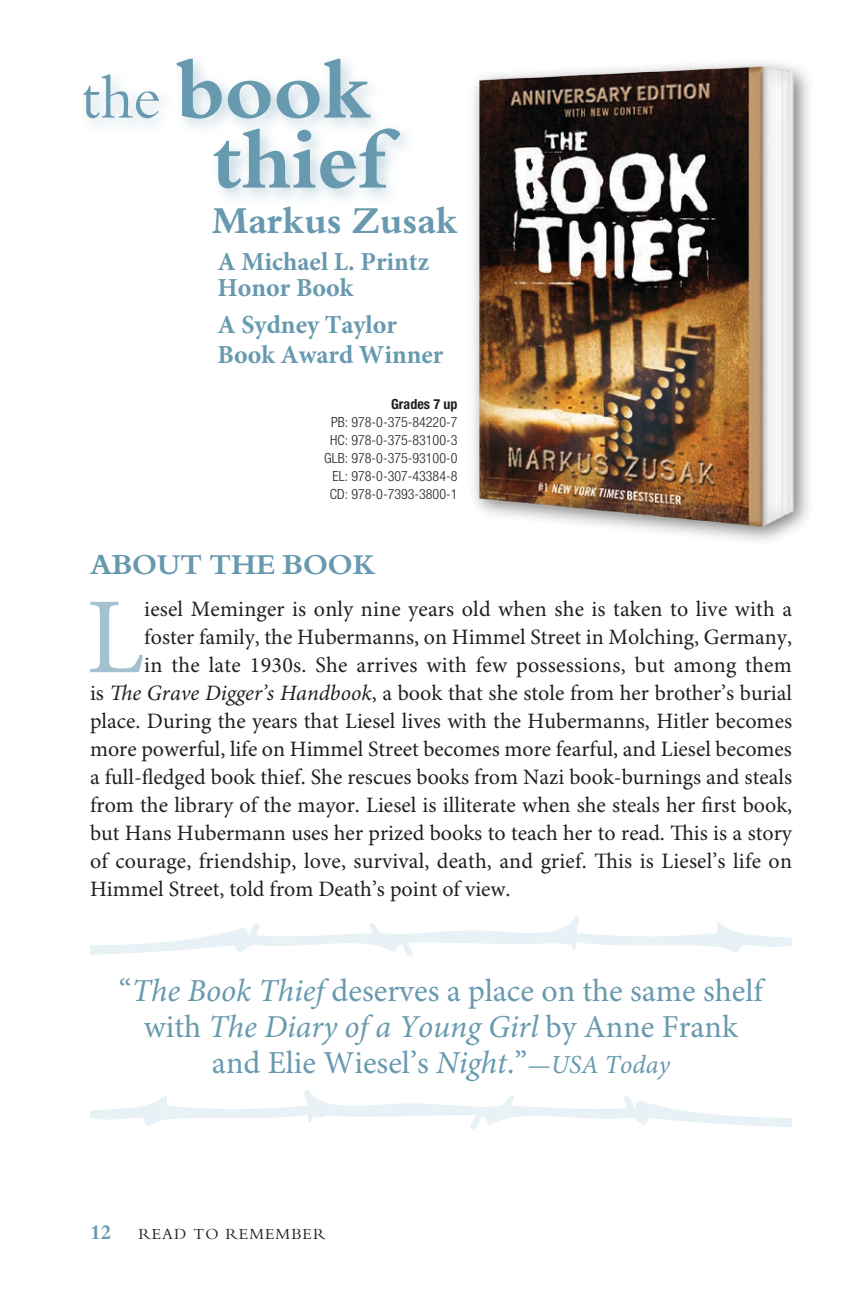
<style>
.page{position:relative;width:864px;height:1296px;background:#fff}
.page>*{position:absolute;margin:0;border:0;box-sizing:border-box;transform-origin:0 0}
.t1{font:108.2px "Minion Pro";color:#a3c1d1}
.t2{font:700 82px/70px "Bergamo";color:#6799af;text-align:right}
.t3{font:700 37px "Bergamo";color:#6799af}
.t4{font:32px/36px "Minion Pro";color:#6799af;text-align:center}
.t5{font:700 28px "Bergamo";color:#6799af}
.t6{font:700 26px/26px "Minion Pro";color:#6799af}
.t7{font:22px "Minion Pro";color:#231f20}
.t8{font:700 20px "Bergamo";color:#6799af}
.t9{font:15px "Bergamo";letter-spacing:.065em;color:#231f20}
.t10{font:300 condensed 14px/18px "Helvetica Neue";color:#231f20;text-align:center}
.t11{font:700 condensed 14px "Helvetica Neue";color:#231f20}
.s1{font-weight:400;font-size:60px}
.s2{font-style:italic}
.s3{font-style:italic;font-size:26px}
</style>
<div class="page">
<div style="left:469px;top:56px;width:345px;height:490px;background:#231f20;opacity:.6"></div>
<img style="left:469px;top:56px;width:333px;height:487px">
<div style="left:77px;top:52px;width:341px;height:154px;background:#6799af;opacity:.4"></div>
<h2 class="t2" style="left:81px;top:56px;width:307px"><span class="s1">the</span> book thief</h2>
<h3 class="t3" style="left:212px;top:199px;width:247px">Markus Zusak</h3>
<p class="t6" style="left:218px;top:250px;width:213px">A Michael L. Printz<br>Honor Book</p>
<p class="t6" style="left:218px;top:311px;width:227px;line-height:30px">A Sydney Taylor<br>Book Award Winner</p>
<p class="t11" style="left:391px;top:395px;width:68px">Grades 7 up</p>
<p class="t10" style="left:324px;top:413px;width:135px">PB: 978-0-375-84220-7<br>HC: 978-0-375-83100-3<br>GLB: 978-0-375-93100-0<br>EL: 978-0-307-43384-8<br>CD: 978-0-7393-3800-1</p>
<p class="t5" style="left:90px;top:548px;width:286px">ABOUT THE BOOK</p>
<h1 class="t1" style="left:86px;top:573px;width:60px">L</h1>
<p class="t7" style="left:144px;top:596px;width:649px">iesel Meminger is only nine years old when she is taken to live with a</p>
<p class="t7" style="left:144px;top:624px;width:649px">foster family, the Hubermanns, on Himmel Street in Molching, Germany,</p>
<p class="t7" style="left:144px;top:652px;width:649px">in the late 1930s. She arrives with few possessions, but among them</p>
<p class="t7" style="left:90px;top:680px;width:704px">is <span class="s2">The Grave Digger’s Handbook</span>, a book that she stole from her brother’s burial</p>
<p class="t7" style="left:90px;top:708px;width:704px">place. During the years that Liesel lives with the Hubermanns, Hitler becomes</p>
<p class="t7" style="left:90px;top:736px;width:703px">more powerful, life on Himmel Street becomes more fearful, and Liesel becomes</p>
<p class="t7" style="left:90px;top:764px;width:704px">a full-fledged book thief. She rescues books from Nazi book-burnings and steals</p>
<p class="t7" style="left:90px;top:792px;width:704px">from the library of the mayor. Liesel is illiterate when she steals her first book,</p>
<p class="t7" style="left:90px;top:820px;width:703px">but Hans Hubermann uses her prized books to teach her to read. This is a story</p>
<p class="t7" style="left:90px;top:848px;width:704px">of courage, friendship, love, survival, death, and grief. This is Liesel’s life on</p>
<p class="t7" style="left:90px;top:876px;width:422px">Himmel Street, told from Death’s point of view.</p>
<h3 class="t4" style="left:119px;top:974px;width:646px">“<span class="s2">The Book Thief</span> deserves a place on the same shelf with <span class="s2">The Diary of a Young Girl</span> by Anne Frank and Elie Wiesel’s <span class="s2">Night</span>.”<span class="s3">—USA Today</span></h3>
<p class="t8" style="left:90px;top:1221px;width:23px">12</p>
<p class="t9" style="left:138px;top:1226px;width:188px">READ TO REMEMBER</p>
</div>
